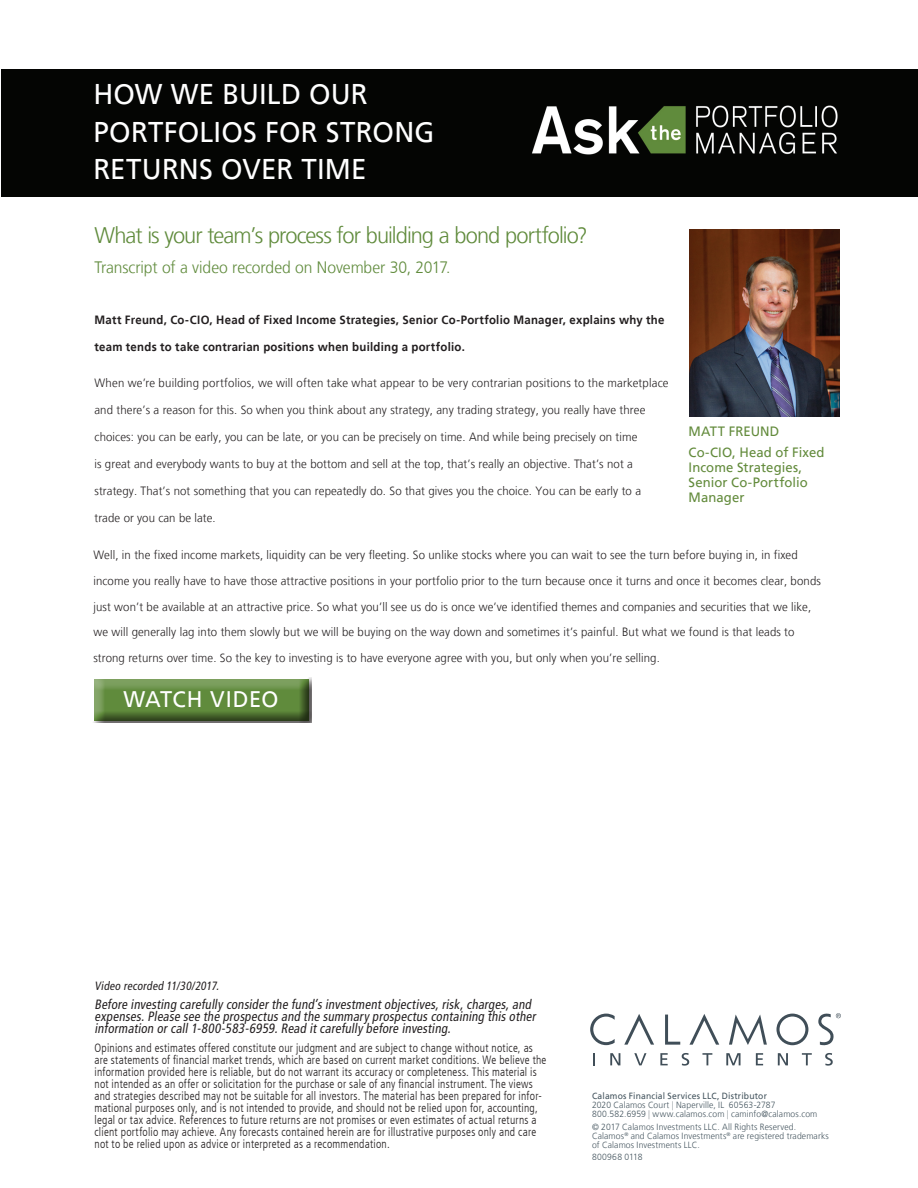
<style>
.page{position:relative;width:918px;height:1188px;background:#fff}
.page>*{position:absolute;margin:0;border:0;box-sizing:border-box;transform-origin:0 0}
.t1{font:28.5px/37.5px "Frutiger LT";letter-spacing:.005em;color:#fff}
.t2{font:300 22.5px "Frutiger LT";letter-spacing:-.045em;color:#608b3c}
.t3{font:22.5px "Frutiger LT";letter-spacing:.025em;color:#fff}
.t4{font:300 16.5px "Frutiger LT";letter-spacing:-.005em;color:#608b3c;scale:.95 1}
.t5{font:italic condensed 13.5px/12px "Frutiger LT";color:#231f20;scale:.95 1}
.t6{font:13.5px/15px "Frutiger LT";letter-spacing:.01em;color:#638b3c}
.t7{font:300 12px/25.5px "Frutiger LT";letter-spacing:.01em;color:#231f20;scale:.95 1}
.t8{font:300 condensed 12px/12px "Frutiger LT";letter-spacing:.02em;color:#231f20;scale:.95 1}
.t9{font:700 12px "Frutiger LT";letter-spacing:.025em;color:#231f20;scale:.95 1}
.t10{font:italic condensed 12px "Frutiger LT";color:#231f20;scale:.95 1}
.t11{font:300 12px "Frutiger LT45";letter-spacing:.01em;color:#231f20;scale:.95 1}
.t12{font:300 9px/9px "Frutiger LT";letter-spacing:.015em;color:#45555f;scale:.95 1}
.s1{font-family:"Frutiger LT45"}
.s2{font-weight:400}
.s3{color:#959ca1}
</style>
<div class="page">
<div style="left:1px;top:69px;width:917px;height:127px;background:#040503"></div>
<img style="left:689px;top:230px;width:151px;height:186px">
<svg style="left:665px;top:1015px;width:15px;height:30px"></svg>
<svg style="left:729px;top:1014px;width:38px;height:31px"></svg>
<svg style="left:776px;top:1014px;width:32px;height:31px"></svg>
<svg style="left:624px;top:1014px;width:30px;height:31px"></svg>
<svg style="left:689px;top:1014px;width:30px;height:31px"></svg>
<svg style="left:590px;top:1014px;width:25px;height:31px"></svg>
<svg style="left:818px;top:1013px;width:23px;height:33px"></svg>
<svg style="left:593px;top:1053px;width:2px;height:12px"></svg>
<svg style="left:610px;top:1053px;width:10px;height:12px"></svg>
<svg style="left:634px;top:1053px;width:12px;height:12px"></svg>
<svg style="left:660px;top:1053px;width:8px;height:12px"></svg>
<svg style="left:682px;top:1053px;width:7px;height:13px"></svg>
<svg style="left:702px;top:1053px;width:10px;height:12px"></svg>
<svg style="left:726px;top:1053px;width:15px;height:12px"></svg>
<svg style="left:756px;top:1053px;width:7px;height:12px"></svg>
<svg style="left:778px;top:1053px;width:10px;height:12px"></svg>
<svg style="left:802px;top:1053px;width:10px;height:12px"></svg>
<svg style="left:825px;top:1053px;width:8px;height:13px"></svg>
<div style="left:92px;top:677px;width:219px;height:46px;background:#231f20;opacity:.75"></div>
<h1 class="t1" style="left:93px;top:76px;width:342px">HOW WE BUILD OUR<br>PORTFOLIOS FOR STRONG<br>RETURNS OVER TIME</h1>
<h2 class="t2" style="left:94px;top:223px;width:495px">What is your team’s process for building a bond portfolio?</h2>
<h3 class="t4" style="left:94px;top:257px;width:376px">Transcript of a video recorded on November 30, 2017.</h3>
<p class="t9" style="left:94px;top:313px;width:602px">Matt Freund, Co-CIO, Head of Fixed Income Strategies, Senior Co-Portfolio Manager, explains why the</p>
<p class="t9" style="left:94px;top:340px;width:391px">team tends to take contrarian positions when building a portfolio.</p>
<p class="t7" style="left:94px;top:370px;width:606px">When we’re building portfolios, we will often take what appear to be very contrarian positions to the marketplace</p>
<p class="t7" style="left:94px;top:397px;width:581px">and there’s a reason for this. So when you think about any strategy, any trading strategy, you really have three</p>
<p class="t7" style="left:94px;top:424px;width:573px">choice<span class="s1">s:</span> you can be early, you can be late, or you can be precisely on time. And while being precisely on time</p>
<p class="t7" style="left:94px;top:451px;width:568px">is great and everybody wants to buy at the bottom and sell at the top, that’s really an objective. That’s not a</p>
<p class="t7" style="left:94px;top:478px;width:577px">strategy. That’s not something that you can repeatedly do. So that gives you the choice. You can be early to a</p>
<p class="t11" style="left:94px;top:511px;width:129px">trade or you can be late.</p>
<p class="t7" style="left:93px;top:543px;width:767px">Wel<span class="s1">l,</span> in the fixed income markets, liquidity can be very fleeting. So unlike stocks where you can wait to see the turn before buying in, in fixed income you really have to have those attractive positions in your portfolio prior to the turn because once it turns and once it becomes clear, bonds just won’t be available at an attractive price. So what you’ll see us do is once we’ve identified themes and companies and securities that we like, we will generally lag into them slowly but we will be buying on the way down and sometimes it’s painful. But what we found is that leads to strong returns over time. So the key to investing is to have everyone agree with you, but only when you’re selling.</p>
<p class="t6" style="left:689px;top:420px;width:137px;line-height:21.8px">MATT FREUND<br>Co-CIO, Head of Fixed</p>
<p class="t6" style="left:689px;top:460px;width:121px">Income Strategies,<br>Senior Co-Portfolio<br>Manager</p>
<h2 class="t3" style="left:123px;top:686px;width:157px">WATCH VIDEO</h2>
<p class="t10" style="left:94px;top:979px;width:135px">Video recorded 11/30/2017.</p>
<p class="t5" style="left:94px;top:998px;width:468px">Before investing carefully consider the fund’s investment objectives, risk, charges, and expenses. Please see the prospectus and the summary prospectus containing this other information or call 1-800-583-6959. Read it carefully before investing.</p>
<p class="t8" style="left:94px;top:1042px;width:477px">Opinions and estimates offered constitute our judgment and are subject to change without notice, as are statements of financial market trends, which are based on current market conditions. We believe the information provided here is reliable, but do not warrant its accuracy or completeness. This material is not intended as an offer or solicitation for the purchase or sale of any financial instrument. The views and strategies described may not be suitable for all investors. The material has been prepared for infor&shy;mational purposes only, and is not intended to provide, and should not be relied upon for, accounting, legal or tax advice. References to future returns are not promises or even estimates of actual returns a client portfolio may achieve. Any forecasts contained herein are for illustrative purposes only and care not to be relied upon as advice or interpreted as a recommendation.</p>
<p class="t12" style="left:592px;top:1092px;width:239px"><span class="s2">Calamos Financial Services LLC, Distributor<br></span>2020 Calamos Court <span class="s3">|</span> Naperville, IL 60563-2787<br>800.582.6959 <span class="s3">|</span> www.calamos.com <span class="s3">|</span> caminfo@calamos.com</p>
<p class="t12" style="left:592px;top:1122px;width:251px">© 2017 Calamos Investments LLC. All Rights Reserved.<br>Calamos<sup>®</sup> and Calamos Investments<sup>®</sup> are registered trademarks of Calamos Investments LLC.</p>
<p class="t12" style="left:592px;top:1152px;width:55px">800968 0118</p>
</div>
